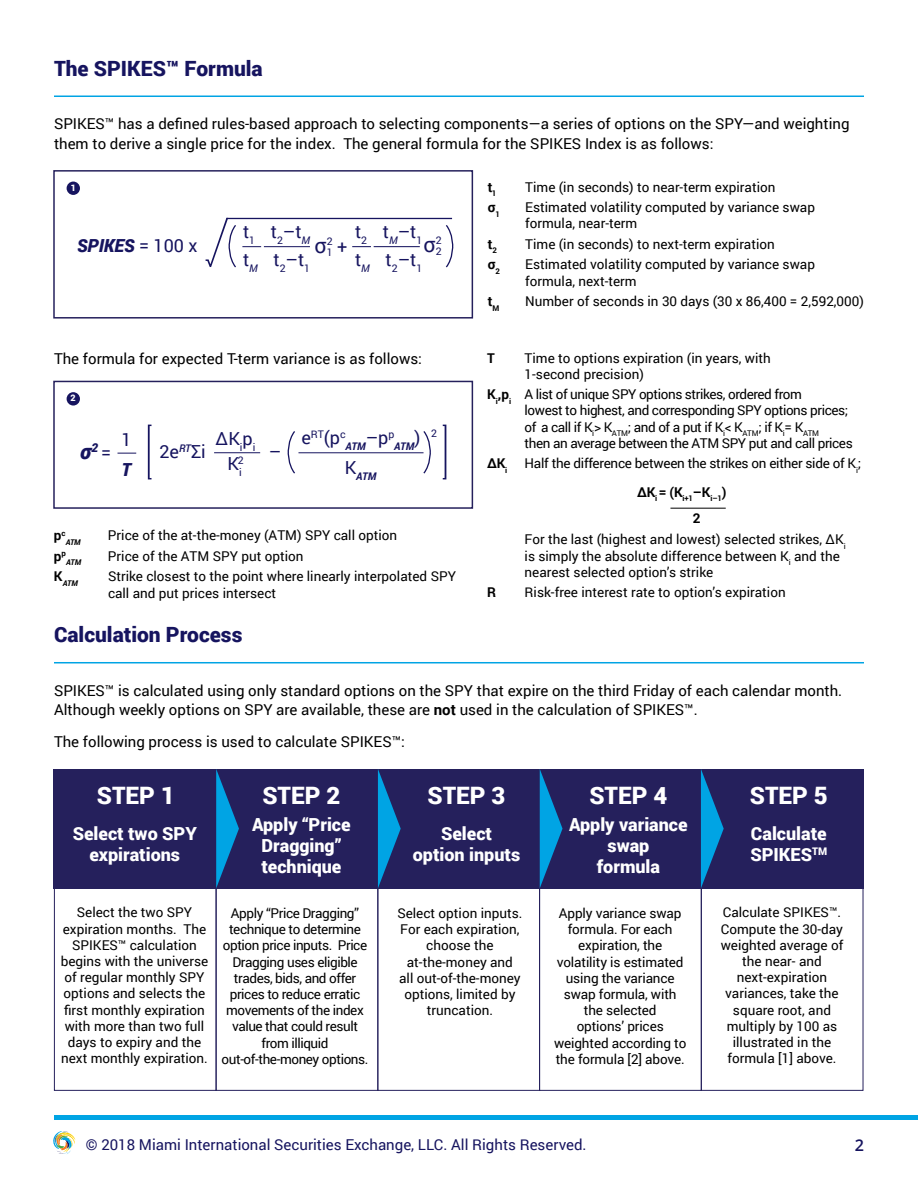
<style>
.page{position:relative;width:918px;height:1188px;background:#fff}
.page>*{position:absolute;margin:0;border:0;box-sizing:border-box;transform-origin:0 0}
.t1{font:900 24px "Roboto";color:#fff}
.t2{font:900 21px "Roboto";color:#16145f}
.t3{font:21px "Roboto";color:#16145f}
.t4{font:italic 900 21px "Roboto";color:#16145f}
.t5{font:900 18px/21px "Roboto";color:#fff;text-align:center}
.t6{font:18px/27.8px "Roboto";color:#16145f}
.t7{font:italic 900 18px "Roboto";color:#16145f}
.t8{font:600 16.2px "Open Sans";color:#16145f}
.t9{font:15px/19.5px "Roboto";color:#000}
.t10{font:15px "Roboto";color:#16145f}
.t11{font:13.5px/16.2px "Roboto";color:#000}
.t12{font:13.5px/16.2px "Roboto";letter-spacing:-.03em;color:#000}
.t13{font:13.5px "Roboto";letter-spacing:-.02em;color:#000}
.t14{font:700 13.5px/26.1px "Roboto";color:#000}
.t15{font:italic 700 10.5px "Roboto";letter-spacing:-.02em;color:#16145f}
.t16{font:10.5px "Roboto";color:#16145f}
.t17{font:900 9px "Roboto";color:#fff}
.t18{font:italic 700 7.8px "Roboto";letter-spacing:-.02em;color:#000}
.s1{font-weight:400;font-style:normal}
.s2{font-weight:400;font-style:normal;font-size:18px}
.s3{font-weight:700}
</style>
<div class="page">
<div style="left:53px;top:170px;width:420px;height:149px;border:2px solid #25205c"></div>
<hr style="left:54px;top:96px;width:810px;height:1px;background:#00a4e4">
<hr style="left:54px;top:662px;width:810px;height:1px;background:#00a4e4">
<div style="left:54px;top:1115px;width:864px;height:5px;background:#00a4e4"></div>
<svg style="left:206px;top:217px;width:248px;height:51px"></svg>
<hr style="left:374px;top:246px;width:46px;height:1px;background:#16145f">
<div style="left:67px;top:182px;width:13px;height:13px;background:#16145f;border-radius:50%"></div>
<div style="left:53px;top:381px;width:420px;height:128px;border:2px solid #25205c"></div>
<div style="left:67px;top:392px;width:13px;height:14px;background:#16145f;border-radius:50%"></div>
<hr style="left:214px;top:452px;width:46px;height:1px;background:#16145f">
<svg style="left:287px;top:431px;width:144px;height:43px"></svg>
<hr style="left:298px;top:452px;width:126px;height:1px;background:#16145f">
<svg style="left:118px;top:453px;width:18px;height:1px"></svg>
<svg style="left:148px;top:425px;width:4px;height:54px"></svg>
<svg style="left:443px;top:425px;width:3px;height:54px"></svg>
<hr style="left:670px;top:508px;width:56px;height:1px;background:#000">
<div style="left:54px;top:794px;width:162px;height:297px;border:1px solid #25205c"></div>
<div style="left:701px;top:794px;width:162px;height:297px;border:1px solid #25205c"></div>
<div style="left:53px;top:769px;width:810px;height:119px;background:#25205c"></div>
<svg style="left:216px;top:769px;width:23px;height:119px"></svg>
<svg style="left:378px;top:769px;width:23px;height:119px"></svg>
<svg style="left:540px;top:770px;width:23px;height:118px"></svg>
<svg style="left:701px;top:769px;width:23px;height:119px"></svg>
<svg style="left:53px;top:1131px;width:22px;height:23px"></svg>
<h2 class="t2" style="left:54px;top:54px;width:210px">The SPIKES™ Formula</h2>
<p class="t9" style="left:54px;top:114px;width:797px">SPIKES™ has a defined rules-based approach to selecting components—a series of options on the SPY—and weighting them to derive a single price for the index. The general formula for the SPIKES Index is as follows:</p>
<p class="t17" style="left:71px;top:182px;width:7px">1</p>
<h3 class="t7" style="left:77px;top:233px;width:122px">SPIKES <span class="s1">= 100 x</span></h3>
<h3 class="t6" style="left:243px;top:217px;width:69px">t<sub>1</sub> t<sub>2</sub>–t<sub>M </sub>t<sub>M</sub> t<sub>2</sub>–t<sub>1</sub></h3>
<h2 class="t3" style="left:314px;top:231px;width:20px">σ<sup>2</sup></h2>
<p class="t16" style="left:327px;top:245px;width:22px">1 <sup>+</sup></p>
<h3 class="t6" style="left:355px;top:217px;width:69px">t<sub>2</sub> t<sub>M</sub>–t<sub>1 </sub>t<sub>M</sub> t<sub>2</sub>–t<sub>1</sub></h3>
<h2 class="t3" style="left:424px;top:230px;width:20px">σ<sup>2</sup></h2>
<p class="t16" style="left:436px;top:244px;width:7px">2</p>
<p class="t9" style="left:54px;top:348px;width:370px">The formula for expected T-term variance is as follows:</p>
<p class="t17" style="left:71px;top:392px;width:7px">2</p>
<h2 class="t4" style="left:80px;top:436px;width:33px">σ<sup>2</sup> <span class="s2">=</span></h2>
<h3 class="t6" style="left:121px;top:425px;width:12px">1</h3>
<h3 class="t7" style="left:121px;top:457px;width:11px">T</h3>
<h3 class="t6" style="left:159px;top:437px;width:48px">2e<sup>RT</sup>Σi</h3>
<h3 class="t6" style="left:216px;top:425px;width:41px;line-height:25.3px;text-align:center">∆K<sub>i</sub>p<sub>i<br></sub>K<sub>i</sub></h3>
<p class="t16" style="left:238px;top:453px;width:7px">2</p>
<h3 class="t6" style="left:269px;top:437px;width:14px">–</h3>
<h3 class="t6" style="left:301px;top:424px;width:46px">e<sup>RT</sup>(p<sup>c</sup></h3>
<p class="t15" style="left:346px;top:439px;width:76px">ATM<sup>–p</sup><sup>p</sup>ATM<sup>)</sup></p>
<p class="t15" style="left:345px;top:468px;width:33px"><sup>K</sup>ATM</p>
<p class="t16" style="left:431px;top:426px;width:7px">2</p>
<p class="t14" style="left:54px;top:522px;width:13px">p<sup>c</sup></p>
<p class="t18" style="left:66px;top:537px;width:17px">ATM</p>
<p class="t11" style="left:108px;top:527px;width:291px">Price of the at-the-money (ATM) SPY call option</p>
<p class="t14" style="left:54px;top:542px;width:14px">p<sup>p</sup></p>
<p class="t18" style="left:66px;top:557px;width:17px">ATM</p>
<p class="t11" style="left:108px;top:547px;width:197px">Price of the ATM SPY put option</p>
<p class="t18" style="left:54px;top:578px;width:25px"><sup>K</sup>ATM</p>
<p class="t11" style="left:108px;top:568px;width:349px">Strike closest to the point where linearly interpolated SPY call and put prices intersect</p>
<h2 class="t2" style="left:54px;top:620px;width:190px">Calculation Process</h2>
<p class="t14" style="left:488px;top:173px;width:9px">t<sub>1</sub></p>
<p class="t11" style="left:525px;top:178px;width:252px">Time (in seconds) to near-term expiration</p>
<p class="t14" style="left:488px;top:194px;width:14px">σ<sub>1</sub></p>
<p class="t11" style="left:525px;top:199px;width:291px">Estimated volatility computed by variance swap formula, near-term</p>
<p class="t14" style="left:488px;top:231px;width:11px">t<sub>2</sub></p>
<p class="t11" style="left:525px;top:236px;width:251px">Time (in seconds) to next-term expiration</p>
<p class="t14" style="left:488px;top:251px;width:14px">σ<sub>2</sub></p>
<p class="t11" style="left:525px;top:256px;width:291px">Estimated volatility computed by variance swap formula, next-term</p>
<p class="t14" style="left:488px;top:288px;width:13px">t<sub>M</sub></p>
<p class="t11" style="left:525px;top:293px;width:340px">Number of seconds in 30 days (30 x 86,400 = 2,592,000)</p>
<p class="t14" style="left:487px;top:344px;width:9px">T</p>
<p class="t11" style="left:525px;top:349px;width:248px">Time to options expiration (in years, with<br>1-second precision)</p>
<p class="t12" style="left:525px;top:386px;width:330px;text-indent:-37px"><span class="s3">K</span><sub>i</sub><span class="s3">,p</span><sub>i</sub> A list of unique SPY options strikes, ordered from<br>lowest to highest, and corresponding SPY options prices; of a call if K<sub>i</sub>&gt; K<sub>ATM</sub>; and of a put if K<sub>i</sub>&lt; K<sub>ATM</sub>; if K<sub>i</sub>= K<sub>ATM<br></sub>then an average between the ATM SPY put and call prices</p>
<p class="t14" style="left:487px;top:450px;width:22px">∆K<sub>i</sub></p>
<p class="t13" style="left:525px;top:454px;width:338px">Half the difference between the strikes on either side of K<sub>i</sub>;</p>
<p class="t14" style="left:693px;top:478px;width:35px;text-indent:-56px">∆K<sub>i</sub> = (K<sub>i+1</sub>–K<sub>i–1</sub>)<br>2</p>
<p class="t11" style="left:525px;top:531px;width:323px">For the last (highest and lowest) selected strikes, ∆K<sub>i </sub>is simply the absolute difference between K<sub>i</sub> and the nearest selected option’s strike</p>
<p class="t14" style="left:487px;top:579px;width:10px">R</p>
<p class="t11" style="left:525px;top:584px;width:263px">Risk-free interest rate to option’s expiration</p>
<p class="t9" style="left:54px;top:680px;width:790px">SPIKES™ is calculated using only standard options on the SPY that expire on the third Friday of each calendar month.<br>Although weekly options on SPY are available, these are <span class="s3">not</span> used in the calculation of SPIKES™.</p>
<p class="t9" style="left:54px;top:732px;width:352px">The following process is used to calculate SPIKES™:</p>
<h1 class="t1" style="left:97px;top:779px;width:79px">STEP 1</h1>
<h1 class="t1" style="left:262px;top:779px;width:79px">STEP 2</h1>
<h1 class="t1" style="left:428px;top:779px;width:79px">STEP 3</h1>
<h1 class="t1" style="left:589px;top:779px;width:79px">STEP 4</h1>
<h1 class="t1" style="left:750px;top:779px;width:79px">STEP 5</h1>
<h3 class="t5" style="left:73px;top:823px;width:126px">Select two SPY expirations</h3>
<h3 class="t5" style="left:252px;top:813px;width:100px">Apply “Price<br>Dragging” technique</h3>
<h3 class="t5" style="left:413px;top:823px;width:109px">Select option inputs</h3>
<h3 class="t5" style="left:569px;top:813px;width:120px">Apply variance swap<br>formula</h3>
<h3 class="t5" style="left:750px;top:823px;width:78px;text-align:left">Calculate<br>SPIKES<sup>TM</sup></h3>
<p class="t11" style="left:61px;top:904px;width:149px;text-align:center">Select the two SPY expiration months. The<br>SPIKES™ calculation begins with the universe of regular monthly SPY options and selects the first monthly expiration with more than two full days to expiry and the next monthly expiration.</p>
<p class="t11" style="left:397px;top:905px;width:127px;text-align:center">Select option inputs.<br>For each expiration, choose the at-the-money and<br>all out-of-the-money options, limited by truncation.</p>
<p class="t11" style="left:554px;top:905px;width:134px;text-align:center">Apply variance swap formula. For each expiration, the volatility is estimated using the variance swap formula, with the selected<br>options’ prices weighted according to the formula [2] above.</p>
<p class="t11" style="left:721px;top:904px;width:124px;text-align:center">Calculate SPIKES™.<br>Compute the 30-day weighted average of the near- and next-expiration variances, take the square root, and multiply by 100 as illustrated in the formula [1] above.</p>
<p class="t12" style="left:222px;top:905px;width:148px;text-align:center">Apply “Price Dragging” technique to determine option price inputs. Price<br>Dragging uses eligible trades, bids, and offer prices to reduce erratic movements of the index value that could result from illiquid out-of-the-money options.</p>
<p class="t10" style="left:86px;top:1134px;width:502px">© 2018 Miami International Securities Exchange, LLC. All Rights Reserved.</p>
<p class="t8" style="left:855px;top:1134px;width:11px">2</p>
</div>
